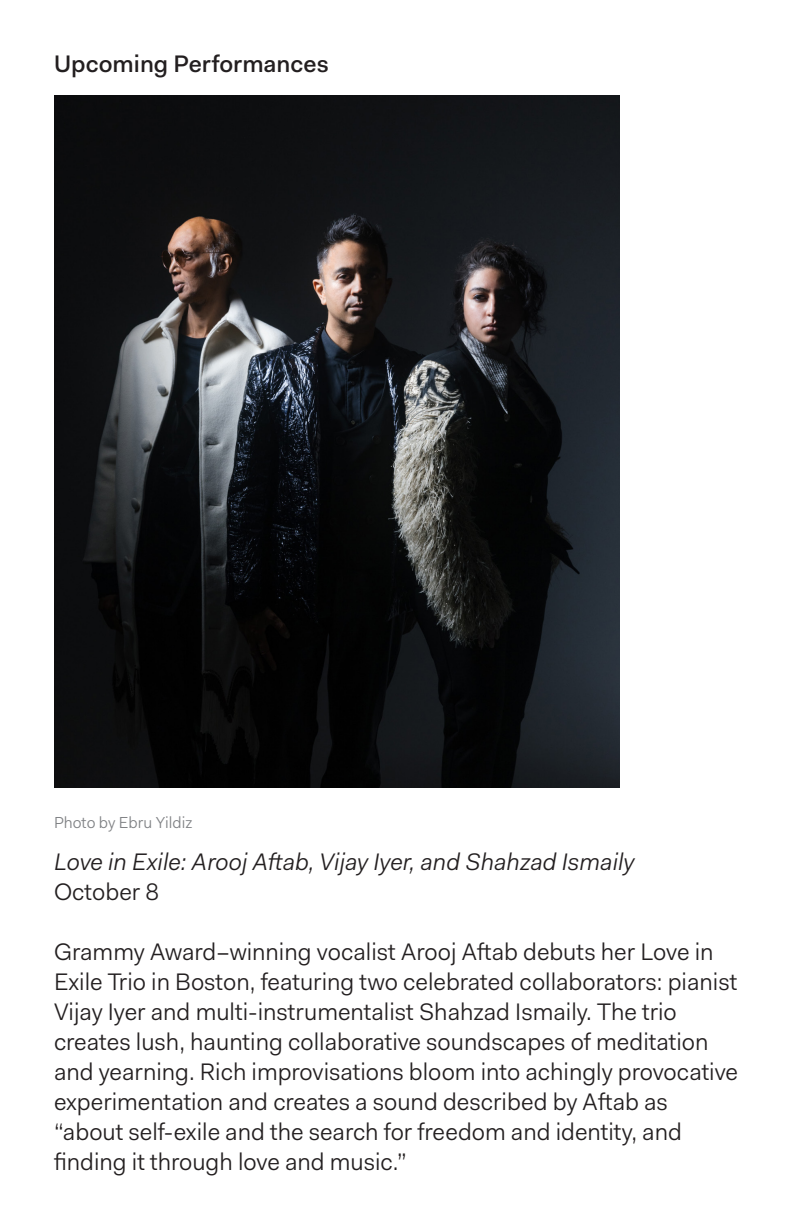
<style>
.page{position:relative;width:792px;height:1224px;background:#fff}
.page>*{position:absolute;margin:0;border:0;box-sizing:border-box;transform-origin:0 0}
.Body_Text{font:24px/30px "Fakt Blond";color:#231f20}
.Body_Text-2{font:italic 24px/30px "Fakt Blond";color:#231f20}
.Body_Text-3{font:500 24px "Fakt";color:#231f20}
.Image_Caption{font:16px "Fakt Blond";color:#808285}
.s1{font-style:normal}
</style>
<div class="page">
<img style="left:54px;top:96px;width:566px;height:692px">
<p class="Body_Text-3" style="left:54px;top:48px;width:276px">Upcoming Performances</p>
<p class="Image_Caption" style="left:54px;top:812px;width:140px">Photo by Ebru Yildiz</p>
<p class="Body_Text-2" style="left:54px;top:847px;width:582px">Love in Exile: Arooj Aftab, Vijay Iyer, and Shahzad Ismaily<br><span class="s1">October 8</span></p>
<p class="Body_Text" style="left:54px;top:937px;width:686px">Grammy Award–winning vocalist Arooj Aftab debuts her Love in Exile Trio in Boston, featuring two celebrated collaborators: pianist Vijay Iyer and multi-instrumentalist Shahzad Ismaily. The trio creates lush, haunting collaborative soundscapes of meditation and yearning. Rich improvisations bloom into achingly provocative experimentation and creates a sound described by Aftab as “about self-exile and the search for freedom and identity, and finding it through love and music.”</p>
</div>
